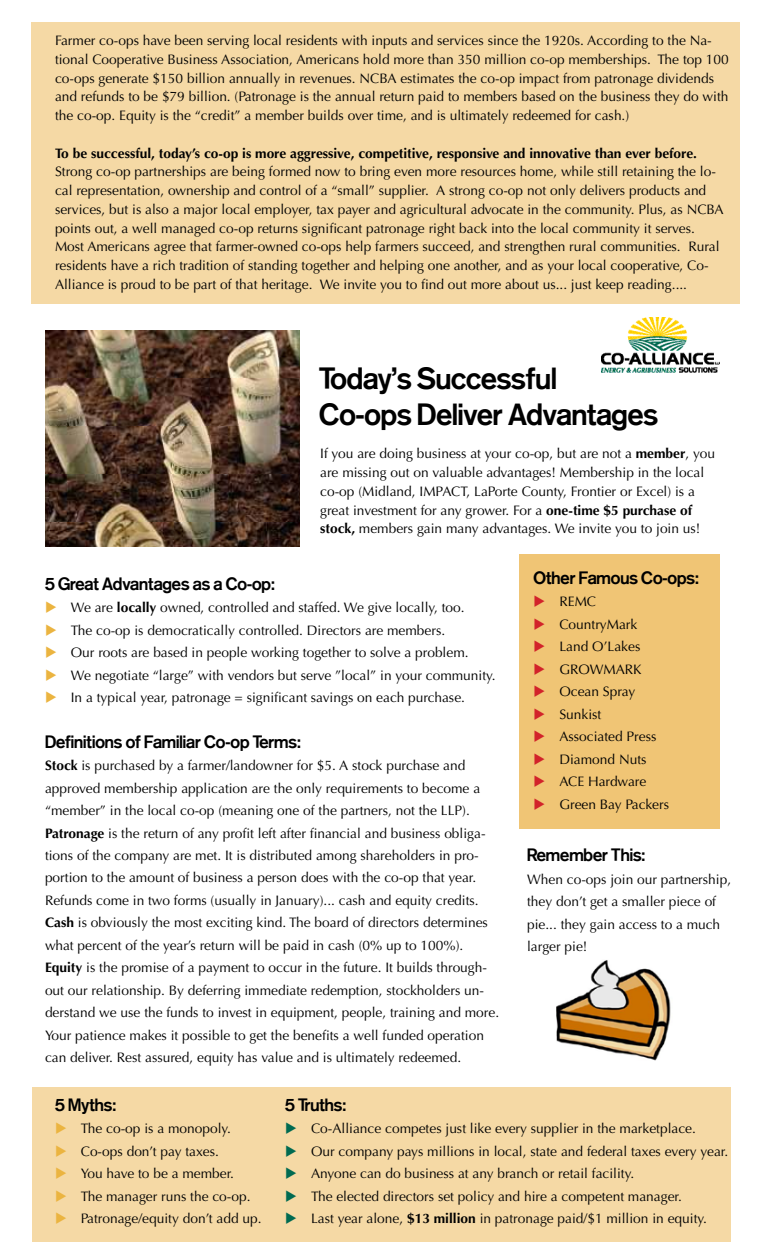
<style>
.page{position:relative;width:765px;height:1260px;background:#fff}
.page>*{position:absolute;margin:0;border:0;box-sizing:border-box;transform-origin:0 0}
.t1{font:30px/36px "Sh Ad Grotesk Medium Nor";color:#000}
.t2{font:17.5px "Sh Ad Grotesk Medium Nor";color:#000}
.t3{font:13.75px/22.5px "Optima LT Std";color:#000}
.t4{font:700 13.75px "Optima LT Std";color:#000}
.s1{font-weight:700}
.s2{color:#ebb440}
.s3{color:#d2232a}
.s4{color:#006a51}
</style>
<div class="page">
<img style="left:557px;top:960px;width:114px;height:101px">
<div style="left:32px;top:1087px;width:698px;height:154px;background:#f5d9a5"></div>
<img style="left:45px;top:330px;width:254px;height:216px">
<div style="left:519px;top:554px;width:201px;height:275px;background:#f0c575"></div>
<img style="left:602px;top:317px;width:118px;height:55px">
<div style="left:32px;top:22px;width:708px;height:282px;background:#f5d9a5"></div>
<p class="t3" style="left:55px;top:31px;width:675px;line-height:18.8px">Farmer co-ops have been serving local residents with inputs and services since the 1920s. According to the Na&shy;tional Cooperative Business Association, Americans hold more than 350 million co-op memberships. The top 100 co-ops generate $150 billion annually in revenues. NCBA estimates the co-op impact from patronage dividends and refunds to be $79 billion. (Patronage is the annual return paid to members based on the business they do with the co-op. Equity is the “credit” a member builds over time, and is ultimately redeemed for cash.)</p>
<p class="t4" style="left:55px;top:145px;width:644px">To be successful, today’s co-op is more aggressive, competitive, responsive and innovative than ever before.</p>
<p class="t3" style="left:55px;top:163px;width:670px;line-height:18.8px">Strong co-op partnerships are being formed now to bring even more resources home, while still retaining the lo&shy;cal representation, ownership and control of a “small” supplier. A strong co-op not only delivers products and services, but is also a major local employer, tax payer and agricultural advocate in the community. Plus, as NCBA points out, a well managed co-op returns significant patronage right back into the local community it serves.<br>Most Americans agree that farmer-owned co-ops help farmers succeed, and strengthen rural communities. Rural residents have a rich tradition of standing together and helping one another, and as your local cooperative, Co-Alliance is proud to be part of that heritage. We invite you to find out more about us... just keep reading....</p>
<h1 class="t1" style="left:319px;top:360px;width:340px">Today’s Successful<br>Co-ops Deliver Advantages</h1>
<p class="t3" style="left:320px;top:444px;width:396px;line-height:18.8px">If you are doing business at your co-op, but are not a <span class="s1">member</span>, you are missing out on valuable advantages! Membership in the local co-op (Midland, IMPACT, LaPorte County, Frontier or Excel) is a great investment for any grower. For a <span class="s1">one-time $5 purchase of stock,</span> members gain many advantages. We invite you to join us!</p>
<p class="t2" style="left:45px;top:574px;width:231px">5 Great Advantages as a Co-op:</p>
<p class="t3" style="left:45px;top:597px;width:421px"><span class="s2">◆</span> We are <span class="s1">locally</span> owned, controlled and staffed. We give locally, too.</p>
<p class="t3" style="left:45px;top:619px;width:402px"><span class="s2">◆</span> The co-op is democratically controlled. Directors are members.</p>
<p class="t3" style="left:45px;top:642px;width:425px"><span class="s2">◆</span> Our roots are based in people working together to solve a problem.</p>
<p class="t3" style="left:45px;top:664px;width:452px"><span class="s2">◆</span> We negotiate “large” with vendors but serve ”local” in your community.</p>
<p class="t3" style="left:45px;top:687px;width:422px"><span class="s2">◆</span> In a typical year, patronage = significant savings on each purchase.</p>
<p class="t2" style="left:45px;top:732px;width:257px">Definitions of Familiar Co-op Terms:</p>
<p class="t3" style="left:45px;top:754px;width:456px"><span class="s1">Stock</span> is purchased by a farmer/landowner for $5. A stock purchase and approved membership application are the only requirements to become a “member” in the local co-op (meaning one of the partners, not the LLP).<br><span class="s1">Patronage</span> is the return of any profit left after financial and business obliga&shy;tions of the company are met. It is distributed among shareholders in pro&shy;portion to the amount of business a person does with the co-op that year.<br>Refunds come in two forms (usually in January)... cash and equity credits.<br><span class="s1">Cash</span> is obviously the most exciting kind. The board of directors determines what percent of the year’s return will be paid in cash (0% up to 100%).<br><span class="s1">Equity</span> is the promise of a payment to occur in the future. It builds through&shy;out our relationship. By deferring immediate redemption, stockholders un&shy;derstand we use the funds to invest in equipment, people, training and more.<br>Your patience makes it possible to get the benefits a well funded operation can deliver. Rest assured, equity has value and is ultimately redeemed.</p>
<p class="t2" style="left:534px;top:568px;width:167px">Other Famous Co-ops:</p>
<p class="t3" style="left:534px;top:591px;width:64px"><span class="s3">◆</span> REMC</p>
<p class="t3" style="left:534px;top:613px;width:105px"><span class="s3">◆</span> CountryMark</p>
<p class="t3" style="left:534px;top:636px;width:108px"><span class="s3">◆</span> Land O’Lakes</p>
<p class="t3" style="left:534px;top:658px;width:110px"><span class="s3">◆</span> GROWMARK</p>
<p class="t3" style="left:534px;top:681px;width:103px"><span class="s3">◆</span> Ocean Spray</p>
<p class="t3" style="left:534px;top:703px;width:69px"><span class="s3">◆</span> Sunkist</p>
<p class="t3" style="left:534px;top:726px;width:124px"><span class="s3">◆</span> Associated Press</p>
<p class="t3" style="left:534px;top:748px;width:114px"><span class="s3">◆</span> Diamond Nuts</p>
<p class="t3" style="left:534px;top:771px;width:114px"><span class="s3">◆</span> ACE Hardware</p>
<p class="t3" style="left:534px;top:793px;width:137px"><span class="s3">◆</span> Green Bay Packers</p>
<p class="t2" style="left:527px;top:845px;width:119px">Remember This:</p>
<p class="t3" style="left:527px;top:868px;width:206px">When co-ops join our partnership, they don’t get a smaller piece of pie... they gain access to a much larger pie!</p>
<p class="t2" style="left:55px;top:1095px;width:62px">5 Myths:</p>
<p class="t3" style="left:55px;top:1118px;width:178px"><span class="s2">◆</span> The co-op is a monopoly.</p>
<p class="t3" style="left:55px;top:1140px;width:166px"><span class="s2">◆</span> Co-ops don’t pay taxes.</p>
<p class="t3" style="left:55px;top:1162px;width:181px"><span class="s2">◆</span> You have to be a member.</p>
<p class="t3" style="left:55px;top:1185px;width:197px"><span class="s2">◆</span> The manager runs the co-op.</p>
<p class="t3" style="left:55px;top:1207px;width:208px"><span class="s2">◆</span> Patronage/equity don’t add up.</p>
<p class="t2" style="left:285px;top:1095px;width:62px">5 Truths:</p>
<p class="t3" style="left:285px;top:1118px;width:412px"><span class="s4">◆</span> Co-Alliance competes just like every supplier in the marketplace.</p>
<p class="t3" style="left:285px;top:1140px;width:445px"><span class="s4">◆</span> Our company pays millions in local, state and federal taxes every year.</p>
<p class="t3" style="left:285px;top:1162px;width:350px"><span class="s4">◆</span> Anyone can do business at any branch or retail facility.</p>
<p class="t3" style="left:285px;top:1185px;width:398px"><span class="s4">◆</span> The elected directors set policy and hire a competent manager.</p>
<p class="t3" style="left:285px;top:1207px;width:423px"><span class="s4">◆</span> Last year alone, <span class="s1">$13 million</span> in patronage paid/$1 million in equity.</p>
</div>
